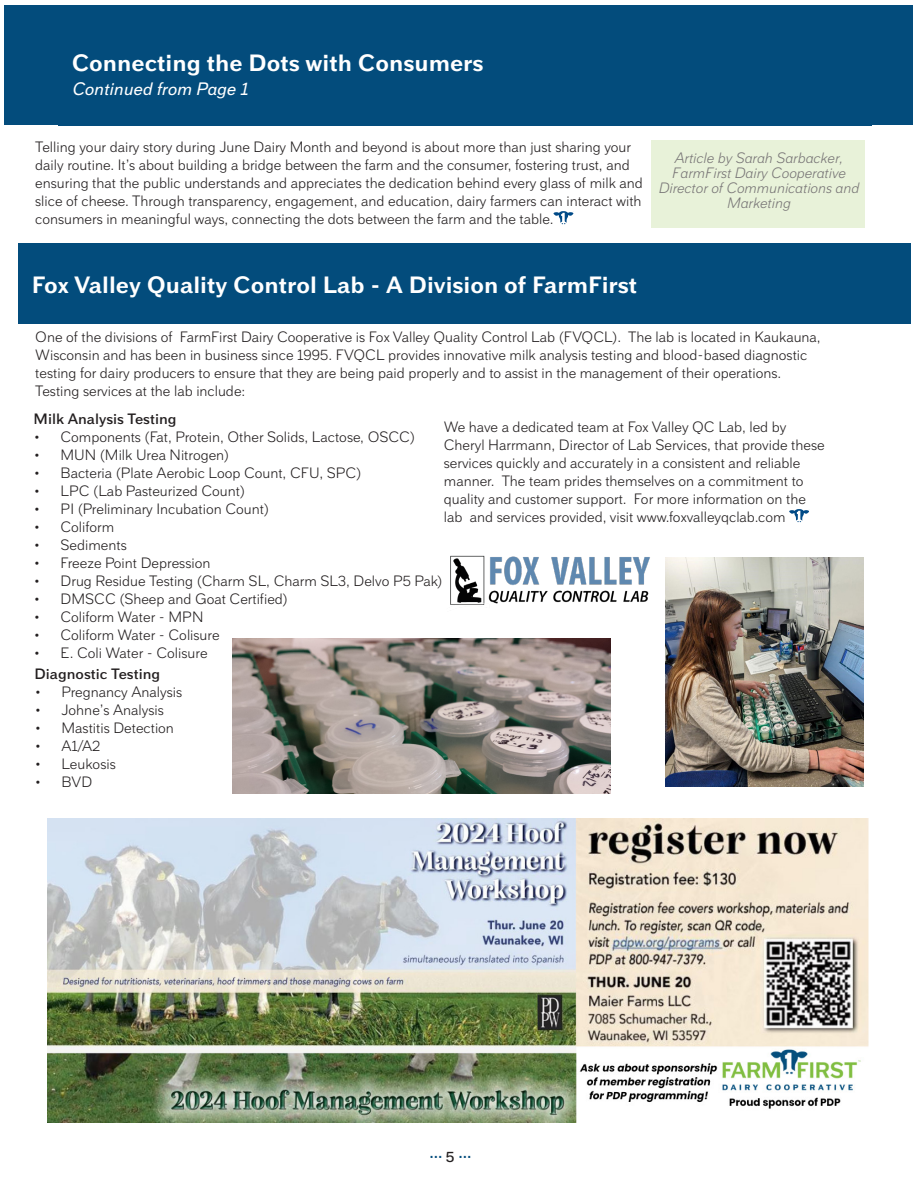
<style>
.page{position:relative;width:918px;height:1188px;background:#fff}
.page>*{position:absolute;margin:0;border:0;box-sizing:border-box;transform-origin:0 0}
.t1{font:700 23.55px "Armitage";color:#fff}
.t2{font:italic 18px "Armitage";color:#fff}
.t3{font:17.85px "Armitage";color:#034c7c}
.Body_Copy{font:300 15px/18px "Armitage";color:#231f20}
.t4{font:italic 300 15px/15px "Armitage";color:#231f20;text-align:center}
.t5{font:600 15px "Armitage";color:#231f20}
.s1{font-weight:600;font-size:14.85px;color:#231f20}
</style>
<div class="page">
<div style="left:5px;top:6px;width:908px;height:119px;background:#034c7c"></div>
<svg style="left:554px;top:211px;width:19px;height:13px"></svg>
<div style="left:652px;top:140px;width:213px;height:88px;background:#e8f2d9"></div>
<img style="left:48px;top:819px;width:821px;height:304px">
<div style="left:18px;top:243px;width:893px;height:80px;background:#034c7c"></div>
<img style="left:666px;top:557px;width:198px;height:230px">
<svg style="left:789px;top:509px;width:20px;height:13px"></svg>
<img style="left:232px;top:639px;width:379px;height:155px">
<img style="left:450px;top:555px;width:200px;height:50px">
<p class="t1" style="left:72px;top:49px;width:413px">Connecting the Dots with Consumers</p>
<p class="t2" style="left:72px;top:78px;width:177px">Continued from Page 1</p>
<p class="Body_Copy" style="left:35px;top:138px;width:609px">Telling your dairy story during June Dairy Month and beyond is about more than just sharing your daily routine. It’s about building a bridge between the farm and the consumer, fostering trust, and ensuring that the public understands and appreciates the dedication behind every glass of milk and slice of cheese. Through transparency, engagement, and education, dairy farmers can interact with consumers in meaningful ways, connecting the dots between the farm and the table.</p>
<p class="t4" style="left:658px;top:150px;width:202px">Article by Sarah Sarbacker,<br>FarmFirst Dairy Cooperative<br>Director of Communications and<br>Marketing</p>
<p class="t1" style="left:32px;top:270px;width:607px">Fox Valley Quality Control Lab - A Division of FarmFirst</p>
<p class="Body_Copy" style="left:35px;top:327px;width:787px">One of the divisions of FarmFirst Dairy Cooperative is Fox Valley Quality Control Lab (FVQCL). The lab is located in Kaukauna, Wisconsin and has been in business since 1995. FVQCL provides innovative milk analysis testing and blood-based diagnostic testing for dairy producers to ensure that they are being paid properly and to assist in the management of their operations.<br>Testing services at the lab include:</p>
<p class="t5" style="left:34px;top:410px;width:145px">Milk Analysis Testing</p>
<p class="Body_Copy" style="left:34px;top:427px;width:383px">• Components (Fat, Protein, Other Solids, Lactose, OSCC)</p>
<p class="Body_Copy" style="left:34px;top:445px;width:197px">• MUN (Milk Urea Nitrogen)</p>
<p class="Body_Copy" style="left:34px;top:463px;width:329px">• Bacteria (Plate Aerobic Loop Count, CFU, SPC)</p>
<p class="Body_Copy" style="left:34px;top:481px;width:213px">• LPC (Lab Pasteurized Count)</p>
<p class="Body_Copy" style="left:34px;top:499px;width:237px">• PI (Preliminary Incubation Count)</p>
<p class="Body_Copy" style="left:34px;top:517px;width:82px">• Coliform</p>
<p class="Body_Copy" style="left:34px;top:535px;width:95px">• Sediments</p>
<p class="Body_Copy" style="left:34px;top:553px;width:178px">• Freeze Point Depression</p>
<p class="Body_Copy" style="left:34px;top:571px;width:411px">• Drug Residue Testing (Charm SL, Charm SL3, Delvo P5 Pak)</p>
<p class="Body_Copy" style="left:34px;top:589px;width:256px">• DMSCC (Sheep and Goat Certified)</p>
<p class="Body_Copy" style="left:34px;top:607px;width:171px">• Coliform Water - MPN</p>
<p class="Body_Copy" style="left:34px;top:625px;width:188px">• Coliform Water - Colisure</p>
<p class="Body_Copy" style="left:34px;top:643px;width:176px">• E. Coli Water - Colisure</p>
<p class="t5" style="left:35px;top:665px;width:127px">Diagnostic Testing</p>
<p class="Body_Copy" style="left:35px;top:682px;width:149px">• Pregnancy Analysis</p>
<p class="Body_Copy" style="left:35px;top:700px;width:131px">• Johne’s Analysis</p>
<p class="Body_Copy" style="left:35px;top:718px;width:141px">• Mastitis Detection</p>
<p class="Body_Copy" style="left:35px;top:736px;width:67px">• A1/A2</p>
<p class="Body_Copy" style="left:35px;top:754px;width:83px">• Leukosis</p>
<p class="Body_Copy" style="left:35px;top:772px;width:59px">• BVD</p>
<p class="Body_Copy" style="left:444px;top:418px;width:382px">We have a dedicated team at Fox Valley QC Lab, led by Cheryl Harrmann, Director of Lab Services, that provide these services quickly and accurately in a consistent and reliable manner. The team prides themselves on a commitment to quality and customer support. For more information on the lab and services provided, visit www.foxvalleyqclab.com</p>
<p class="t3" style="left:429px;top:1147px;width:44px">··· <span class="s1">5</span> ···</p>
</div>
